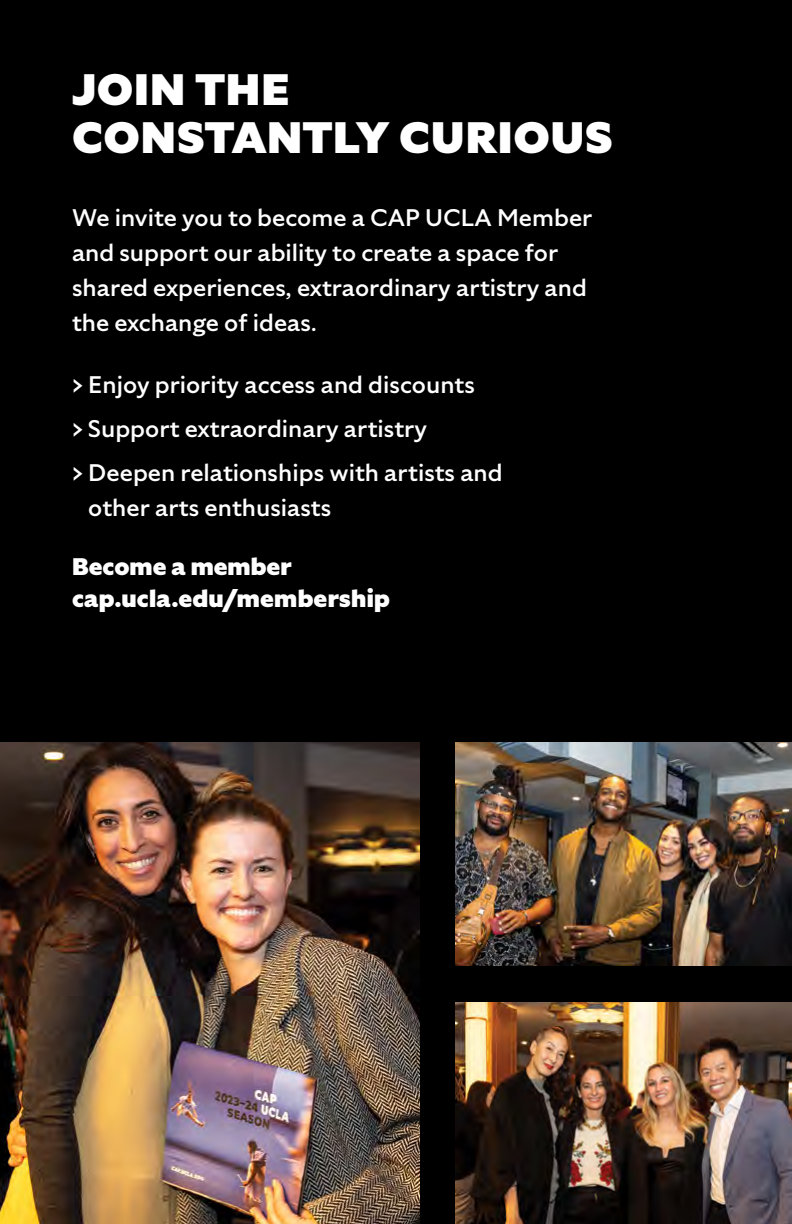
<style>
.page{position:relative;width:792px;height:1224px;background:#fff}
.page>*{position:absolute;margin:0;border:0;box-sizing:border-box;transform-origin:0 0}
.t1{font:900 44px/48px "Specter";letter-spacing:.015em;color:#fff}
.t2{font:500 24px/35px "Specter";color:#fff}
.t3{font:900 24px/32px "Specter";letter-spacing:.005em;color:#fff}
</style>
<div class="page">
<div style="left:1px;top:1px;width:790px;height:1222px;background:#000"></div>
<img style="left:0;top:742px;width:419px;height:482px">
<img style="left:455px;top:1002px;width:337px;height:222px">
<img style="left:455px;top:742px;width:337px;height:224px">
<h1 class="t1" style="left:72px;top:66px;width:542px">JOIN THE<br>CONSTANTLY CURIOUS</h1>
<p class="t2" style="left:72px;top:200px;width:522px">We invite you to become a CAP UCLA Member and support our ability to create a space for shared experiences, extraordinary artistry and the exchange of ideas.</p>
<p class="t2" style="left:72px;top:362px;width:432px;line-height:44px">&gt; Enjoy priority access and discounts<br>&gt; Support extraordinary artistry<br>&gt; Deepen relationships with artists and</p>
<p class="t2" style="left:88px;top:490px;width:245px">other arts enthusiasts</p>
<p class="t3" style="left:72px;top:551px;width:320px">Become a member cap.ucla.edu/membership</p>
</div>
